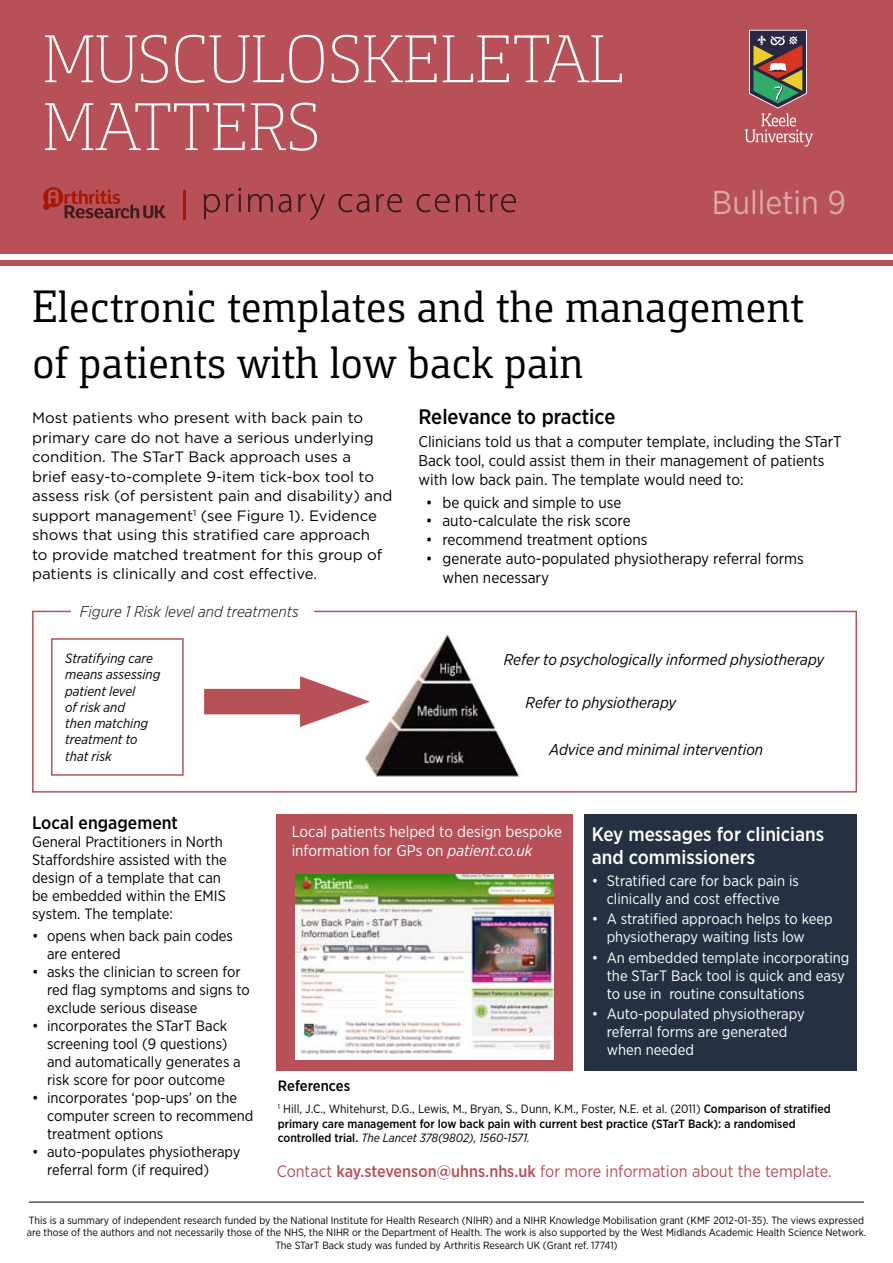
<style>
.page{position:relative;width:893px;height:1263px;background:#fff}
.page>*{position:absolute;margin:0;border:0;box-sizing:border-box;transform-origin:0 0}
.t1{font:300 69px/67.8px "Foral Pro";color:#fff}
.t2{font:46.5px/55.8px "Foral Pro";color:#000}
.t3{font:33px "Gotham Narrow";color:#daa9a7}
.t4{font:500 21px "Gotham Narrow";color:#000}
.t5{font:500 19.5px/23.4px "Gotham Narrow";color:#fff}
.t6{font:500 18px "Gotham Narrow";color:#000}
.t7{font:16.5px "Gotham Narrow";color:#b85058}
.t8{font:15.6px/18.8px "Gotham Narrow";color:#000}
.t9{font:italic 15.6px "Gotham Narrow";color:#000}
.t10{font:15.6px/18.8px "Gotham Narrow";color:#fff}
.t11{font:italic 300 15.6px "Gotham Narrow";color:#000}
.t12{font:15px/18px "Gotham Narrow";color:#000}
.t13{font:15px/19.5px "Gotham";color:#000}
.t14{font:15px/18px "Gotham Narrow";color:#fff}
.t15{font:500 15px "Gotham Narrow";color:#000}
.t16{font:italic 13.5px/16.2px "Gotham Narrow";color:#000}
.t17{font:500 12px/14.4px "Gotham Narrow";color:#000}
.t18{font:10.5px/12.6px "Gotham Narrow";color:#000;text-align:center}
.s1{font-style:italic}
.s2{font-weight:400}
.s3{font-weight:400;font-style:italic}
.s4{font-weight:500}
</style>
<div class="page">
<div style="left:277px;top:814px;width:296px;height:256px;background:#b85058"></div>
<div style="left:584px;top:814px;width:273px;height:256px;background:#253143"></div>
<div style="left:0;top:0;width:893px;height:253px;background:#b85058"></div>
<div style="left:0;top:260px;width:893px;height:6px;background:#b85058"></div>
<svg style="left:43px;top:187px;width:123px;height:31px"></svg>
<svg style="left:204px;top:194px;width:16px;height:25px"></svg>
<svg style="left:226px;top:188px;width:15px;height:24px"></svg>
<svg style="left:248px;top:194px;width:25px;height:18px"></svg>
<svg style="left:279px;top:194px;width:12px;height:18px"></svg>
<svg style="left:298px;top:194px;width:27px;height:26px"></svg>
<svg style="left:339px;top:194px;width:30px;height:18px"></svg>
<svg style="left:376px;top:194px;width:26px;height:18px"></svg>
<svg style="left:417px;top:194px;width:33px;height:18px"></svg>
<svg style="left:456px;top:190px;width:60px;height:22px"></svg>
<hr style="left:184px;top:191px;width:2px;height:29px;background:#e75014">
<svg style="left:745px;top:30px;width:68px;height:116px"></svg>
<div style="left:51px;top:638px;width:133px;height:138px;border:2px solid #b85058"></div>
<hr style="left:29px;top:1202px;width:835px;height:1px;background:#000">
<img style="left:364px;top:633px;width:156px;height:144px">
<img style="left:296px;top:875px;width:258px;height:184px">
<div style="left:32px;top:611px;width:825px;height:181px;border:2px solid #b85058"></div>
<div style="left:71px;top:604px;width:243px;height:22px;background:#fff"></div>
<div style="left:204px;top:689px;width:123px;height:25px;background:#b85058"></div>
<svg style="left:300px;top:676px;width:70px;height:51px"></svg>
<h1 class="t1" style="left:43px;top:25px;width:583px">MUSCULOSKELETAL<br>MATTERS</h1>
<h3 class="t3" style="left:712px;top:181px;width:136px">Bulletin 9</h3>
<h2 class="t2" style="left:32px;top:279px;width:773px">Electronic templates and the management of patients with low back pain</h2>
<p class="t13" style="left:32px;top:408px;width:362px">Most patients who present with back pain to primary care do not have a serious underlying condition. The STarT Back approach uses a<br>brief easy-to-complete 9-item tick-box tool to assess risk (of persistent pain and disability) and support management<sup>1</sup> (see Figure 1). Evidence shows that using this stratified care approach<br>to provide matched treatment for this group of patients is clinically and cost effective.</p>
<h3 class="t4" style="left:418px;top:403px;width:198px">Relevance to practice</h3>
<p class="t8" style="left:418px;top:432px;width:425px">Clinicians told us that a computer template, including the STarT<br>Back tool, could assist them in their management of patients with low back pain. The template would need to:</p>
<p class="t8" style="left:426px;top:492px;width:197px">• be quick and simple to use</p>
<p class="t8" style="left:426px;top:511px;width:206px">• auto-calculate the risk score</p>
<p class="t8" style="left:426px;top:530px;width:223px">• recommend treatment options</p>
<p class="t8" style="left:442px;top:549px;width:363px;text-indent:-17px">• generate auto-populated physiotherapy referral forms when necessary</p>
<p class="t11" style="left:80px;top:602px;width:220px">Figure 1 Risk level and treatments</p>
<p class="t16" style="left:65px;top:650px;width:97px">Stratifying care means assessing patient level<br>of risk and<br>then matching treatment to that risk</p>
<p class="t9" style="left:504px;top:649px;width:322px">Refer to psychologically informed physiotherapy</p>
<p class="t9" style="left:525px;top:692px;width:152px">Refer to physiotherapy</p>
<p class="t9" style="left:549px;top:740px;width:216px">Advice and minimal intervention</p>
<p class="t6" style="left:32px;top:811px;width:147px">Local engagement</p>
<p class="t12" style="left:32px;top:832px;width:196px">General Practitioners in North<br>Staffordshire assisted with the design of a template that can be embedded within the EMIS system. The template:</p>
<p class="t12" style="left:47px;top:926px;width:187px;text-indent:-15px">• opens when back pain codes are entered</p>
<p class="t12" style="left:47px;top:962px;width:204px;text-indent:-15px">• asks the clinician to screen for red flag symptoms and signs to exclude serious disease</p>
<p class="t12" style="left:47px;top:1016px;width:195px;text-indent:-15px">• incorporates the STarT Back screening tool (9 questions) and automatically generates a risk score for poor outcome</p>
<p class="t12" style="left:47px;top:1088px;width:208px;text-indent:-15px">• incorporates ‘pop-ups’ on the computer screen to recommend treatment options</p>
<p class="t12" style="left:47px;top:1142px;width:195px;text-indent:-15px">• auto-populates physiotherapy referral form (if required)</p>
<p class="t10" style="left:292px;top:822px;width:272px">Local patients helped to design bespoke information for GPs on <span class="s1">patient.co.uk</span></p>
<h3 class="t5" style="left:592px;top:822px;width:234px">Key messages for clinicians and commissioners</h3>
<p class="t14" style="left:592px;top:872px;width:209px;text-align:center">• Stratified care for back pain is clinically and cost effective</p>
<p class="t14" style="left:607px;top:910px;width:227px;text-indent:-15px">• A stratified approach helps to keep physiotherapy waiting lists low</p>
<p class="t14" style="left:607px;top:948px;width:244px;text-indent:-15px">• An embedded template incorporating the STarT Back tool is quick and easy to use in routine consultations</p>
<p class="t14" style="left:607px;top:1004px;width:200px;text-indent:-15px">• Auto-populated physiotherapy referral forms are generated when needed</p>
<p class="t15" style="left:278px;top:1076px;width:74px">References</p>
<p class="t17" style="left:278px;top:1102px;width:554px"><sup>1</sup> <span class="s2">Hill, J.C., Whitehurst, D.G., Lewis, M., Bryan, S., Dunn, K.M., Foster, N.E. et al. (2011)</span> Comparison of stratified primary care management for low back pain with current best practice (STarT Back): a randomised controlled trial. <span class="s3">The Lancet 378(9802), 1560-1571.</span></p>
<p class="t7" style="left:277px;top:1161px;width:556px">Contact <span class="s4">kay.stevenson@uhns.nhs.uk</span> for more information about the template.</p>
<p class="t18" style="left:27px;top:1213px;width:841px">This is a summary of independent research funded by the National Institute for Health Research (NIHR) and a NIHR Knowledge Mobilisation grant (KMF 2012-01-35). The views expressed are those of the authors and not necessarily those of the NHS, the NIHR or the Department of Health. The work is also supported by the West Midlands Academic Health Science Network.<br>The STarT Back study was funded by Arthritis Research UK (Grant ref. 17741)</p>
</div>
